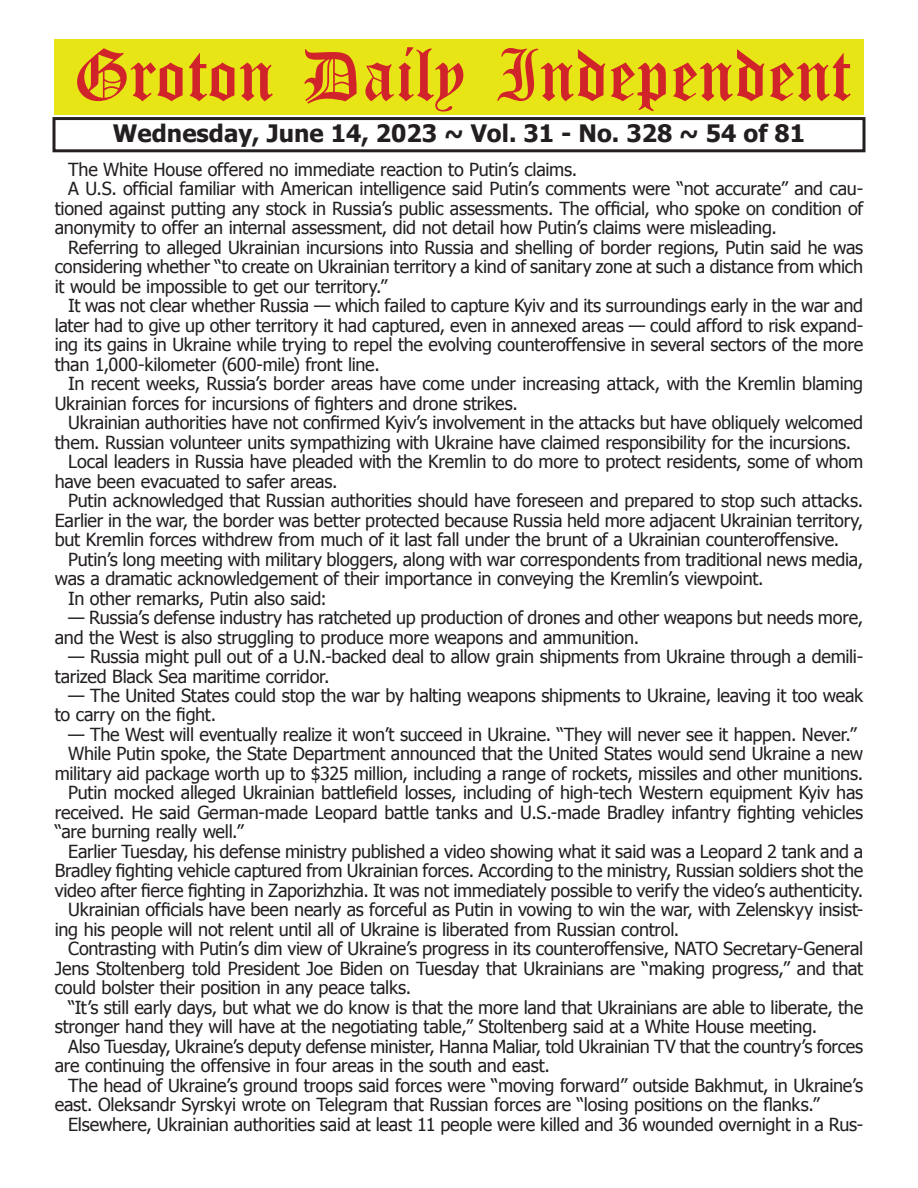
<style>
.page{position:relative;width:918px;height:1188px;background:#fff}
.page>*{position:absolute;margin:0;border:0;box-sizing:border-box;transform-origin:0 0}
.t1{font:54px "Old English Five";color:#d1232a}
.t2{font:700 24px "Tahoma";color:#231f20}
.t3{font:18px/19.5px "Tahoma";letter-spacing:-.015em;color:#231f20}
</style>
<div class="page">
<div style="left:52px;top:117px;width:814px;height:35px;border:3px solid #231f20"></div>
<div style="left:54px;top:40px;width:810px;height:75px;background:#e7e515"></div>
<h1 class="t1" style="left:73px;top:50px;width:779px">Groton Daily Independent</h1>
<h2 class="t2" style="left:113px;top:116px;width:694px">Wednesday, June 14, 2023 ~ Vol. 31 - No. 328 ~ 54 of 81</h2>
<p class="t3" style="left:68px;top:159px;width:511px">The White House offered no immediate reaction to Putin’s claims.</p>
<p class="t3" style="left:68px;top:178px;width:796px">A U.S. official familiar with American intelligence said Putin’s comments were “not accurate” and cau-</p>
<p class="t3" style="left:55px;top:198px;width:810px">tioned against putting any stock in Russia’s public assessments. The official, who spoke on condition of</p>
<p class="t3" style="left:55px;top:217px;width:724px">anonymity to offer an internal assessment, did not detail how Putin’s claims were misleading.</p>
<p class="t3" style="left:68px;top:237px;width:797px">Referring to alleged Ukrainian incursions into Russia and shelling of border regions, Putin said he was</p>
<p class="t3" style="left:55px;top:256px;width:810px">considering whether “to create on Ukrainian territory a kind of sanitary zone at such a distance from which</p>
<p class="t3" style="left:55px;top:276px;width:334px">it would be impossible to get our territory.”</p>
<p class="t3" style="left:68px;top:295px;width:796px">It was not clear whether Russia — which failed to capture Kyiv and its surroundings early in the war and</p>
<p class="t3" style="left:55px;top:314px;width:810px">later had to give up other territory it had captured, even in annexed areas — could afford to risk expand-</p>
<p class="t3" style="left:55px;top:334px;width:810px">ing its gains in Ukraine while trying to repel the evolving counteroffensive in several sectors of the more</p>
<p class="t3" style="left:55px;top:353px;width:327px">than 1,000-kilometer (600-mile) front line.</p>
<p class="t3" style="left:68px;top:373px;width:796px">In recent weeks, Russia’s border areas have come under increasing attack, with the Kremlin blaming</p>
<p class="t3" style="left:55px;top:392px;width:465px">Ukrainian forces for incursions of fighters and drone strikes.</p>
<p class="t3" style="left:68px;top:412px;width:797px">Ukrainian authorities have not confirmed Kyiv’s involvement in the attacks but have obliquely welcomed</p>
<p class="t3" style="left:55px;top:431px;width:798px">them. Russian volunteer units sympathizing with Ukraine have claimed responsibility for the incursions.</p>
<p class="t3" style="left:68px;top:451px;width:796px">Local leaders in Russia have pleaded with the Kremlin to do more to protect residents, some of whom</p>
<p class="t3" style="left:55px;top:470px;width:284px">have been evacuated to safer areas.</p>
<p class="t3" style="left:68px;top:490px;width:797px">Putin acknowledged that Russian authorities should have foreseen and prepared to stop such attacks.</p>
<p class="t3" style="left:55px;top:509px;width:810px">Earlier in the war, the border was better protected because Russia held more adjacent Ukrainian territory,</p>
<p class="t3" style="left:55px;top:529px;width:786px">but Kremlin forces withdrew from much of it last fall under the brunt of a Ukrainian counteroffensive.</p>
<p class="t3" style="left:68px;top:548px;width:797px">Putin’s long meeting with military bloggers, along with war correspondents from traditional news media,</p>
<p class="t3" style="left:55px;top:568px;width:710px">was a dramatic acknowledgement of their importance in conveying the Kremlin’s viewpoint.</p>
<p class="t3" style="left:68px;top:587px;width:260px">In other remarks, Putin also said:</p>
<p class="t3" style="left:55px;top:607px;width:810px;text-indent:14px">— Russia’s defense industry has ratcheted up production of drones and other weapons but needs more, and the West is also struggling to produce more weapons and ammunition.</p>
<p class="t3" style="left:55px;top:646px;width:810px;text-indent:14px">— Russia might pull out of a U.N.-backed deal to allow grain shipments from Ukraine through a demili&shy;tarized Black Sea maritime corridor.</p>
<p class="t3" style="left:55px;top:685px;width:810px;text-indent:14px">— The United States could stop the war by halting weapons shipments to Ukraine, leaving it too weak to carry on the fight.</p>
<p class="t3" style="left:68px;top:724px;width:790px">— The West will eventually realize it won’t succeed in Ukraine. “They will never see it happen. Never.”</p>
<p class="t3" style="left:68px;top:743px;width:796px">While Putin spoke, the State Department announced that the United States would send Ukraine a new</p>
<p class="t3" style="left:55px;top:763px;width:810px">military aid package worth up to $325 million, including a range of rockets, missiles and other munitions.</p>
<p class="t3" style="left:68px;top:782px;width:797px">Putin mocked alleged Ukrainian battlefield losses, including of high-tech Western equipment Kyiv has</p>
<p class="t3" style="left:55px;top:802px;width:810px">received. He said German-made Leopard battle tanks and U.S.-made Bradley infantry fighting vehicles</p>
<p class="t3" style="left:55px;top:821px;width:190px">“are burning really well.”</p>
<p class="t3" style="left:68px;top:841px;width:797px">Earlier Tuesday, his defense ministry published a video showing what it said was a Leopard 2 tank and a</p>
<p class="t3" style="left:55px;top:860px;width:810px">Bradley fighting vehicle captured from Ukrainian forces. According to the ministry, Russian soldiers shot the</p>
<p class="t3" style="left:55px;top:880px;width:810px">video after fierce fighting in Zaporizhzhia. It was not immediately possible to verify the video’s authenticity.</p>
<p class="t3" style="left:68px;top:899px;width:796px">Ukrainian officials have been nearly as forceful as Putin in vowing to win the war, with Zelenskyy insist-</p>
<p class="t3" style="left:55px;top:919px;width:626px">ing his people will not relent until all of Ukraine is liberated from Russian control.</p>
<p class="t3" style="left:68px;top:938px;width:797px">Contrasting with Putin’s dim view of Ukraine’s progress in its counteroffensive, NATO Secretary-General</p>
<p class="t3" style="left:55px;top:958px;width:810px">Jens Stoltenberg told President Joe Biden on Tuesday that Ukrainians are “making progress,” and that</p>
<p class="t3" style="left:55px;top:977px;width:358px">could bolster their position in any peace talks.</p>
<p class="t3" style="left:68px;top:997px;width:796px">“It’s still early days, but what we do know is that the more land that Ukrainians are able to liberate, the</p>
<p class="t3" style="left:55px;top:1016px;width:764px">stronger hand they will have at the negotiating table,” Stoltenberg said at a White House meeting.</p>
<p class="t3" style="left:68px;top:1036px;width:797px">Also Tuesday, Ukraine’s deputy defense minister, Hanna Maliar, told Ukrainian TV that the country’s forces</p>
<p class="t3" style="left:55px;top:1055px;width:497px">are continuing the offensive in four areas in the south and east.</p>
<p class="t3" style="left:68px;top:1075px;width:797px">The head of Ukraine’s ground troops said forces were “moving forward” outside Bakhmut, in Ukraine’s</p>
<p class="t3" style="left:55px;top:1094px;width:767px">east. Oleksandr Syrskyi wrote on Telegram that Russian forces are “losing positions on the flanks.”</p>
<p class="t3" style="left:68px;top:1114px;width:796px">Elsewhere, Ukrainian authorities said at least 11 people were killed and 36 wounded overnight in a Rus-</p>
</div>
